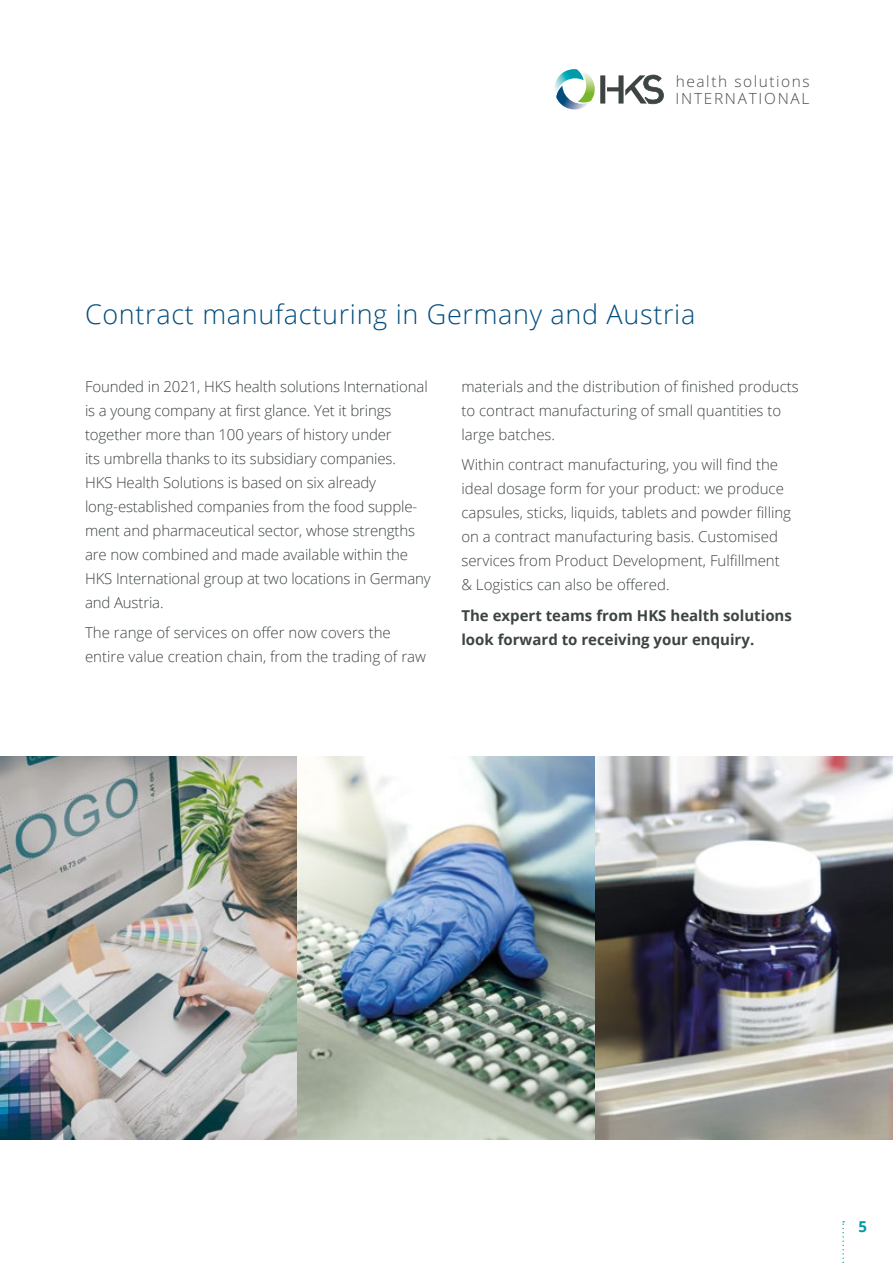
<style>
.page{position:relative;width:893px;height:1263px;background:#fff}
.page>*{position:absolute;margin:0;border:0;box-sizing:border-box;transform-origin:0 0}
.t1{font:300 27px "Open Sans";letter-spacing:.025em;color:#004d7d}
.t2{font:300 15.45px "Open Sans";letter-spacing:.1em;color:#4a4a49}
.t3{font:300 15px/24px "Open Sans";color:#3d4543}
.t4{font:700 15px/24px "Open Sans";color:#3d4543}
.t5{font:700 15px "Open Sans";color:#009ba9}
</style>
<div class="page">
<svg style="left:842px;top:1221px;width:2px;height:42px"></svg>
<svg style="left:554px;top:69px;width:110px;height:40px"></svg>
<img style="left:0;top:757px;width:298px;height:382px">
<img style="left:298px;top:757px;width:297px;height:382px">
<img style="left:595px;top:757px;width:298px;height:382px">
<p class="t2" style="left:676px;top:71px;width:135px">health solutions</p>
<p class="t2" style="left:676px;top:87px;width:135px">INTERNATIONAL</p>
<h1 class="t1" style="left:85px;top:295px;width:612px">Contract manufacturing in Germany and Austria</h1>
<p class="t3" style="left:85px;top:374px;width:347px">Founded in 2021, HKS health solutions International is a young company at first glance. Yet it brings together more than 100 years of history under<br>its umbrella thanks to its subsidiary companies.<br>HKS Health Solutions is based on six already long-established companies from the food supple&shy;ment and pharmaceutical sector, whose strengths are now combined and made available within the HKS International group at two locations in Germany and Austria.</p>
<p class="t3" style="left:85px;top:621px;width:342px">The range of services on offer now covers the entire value creation chain, from the trading of raw</p>
<p class="t3" style="left:461px;top:374px;width:339px">materials and the distribution of finished products to contract manufacturing of small quantities to large batches.</p>
<p class="t3" style="left:461px;top:453px;width:331px">Within contract manufacturing, you will find the ideal dosage form for your product: we produce capsules, sticks, liquids, tablets and powder filling on a contract manufacturing basis. Customised services from Product Development, Fulfillment &amp; Logistics can also be offered.</p>
<p class="t4" style="left:461px;top:603px;width:332px">The expert teams from HKS health solutions look forward to receiving your enquiry.</p>
<p class="t5" style="left:858px;top:1215px;width:10px">5</p>
</div>
